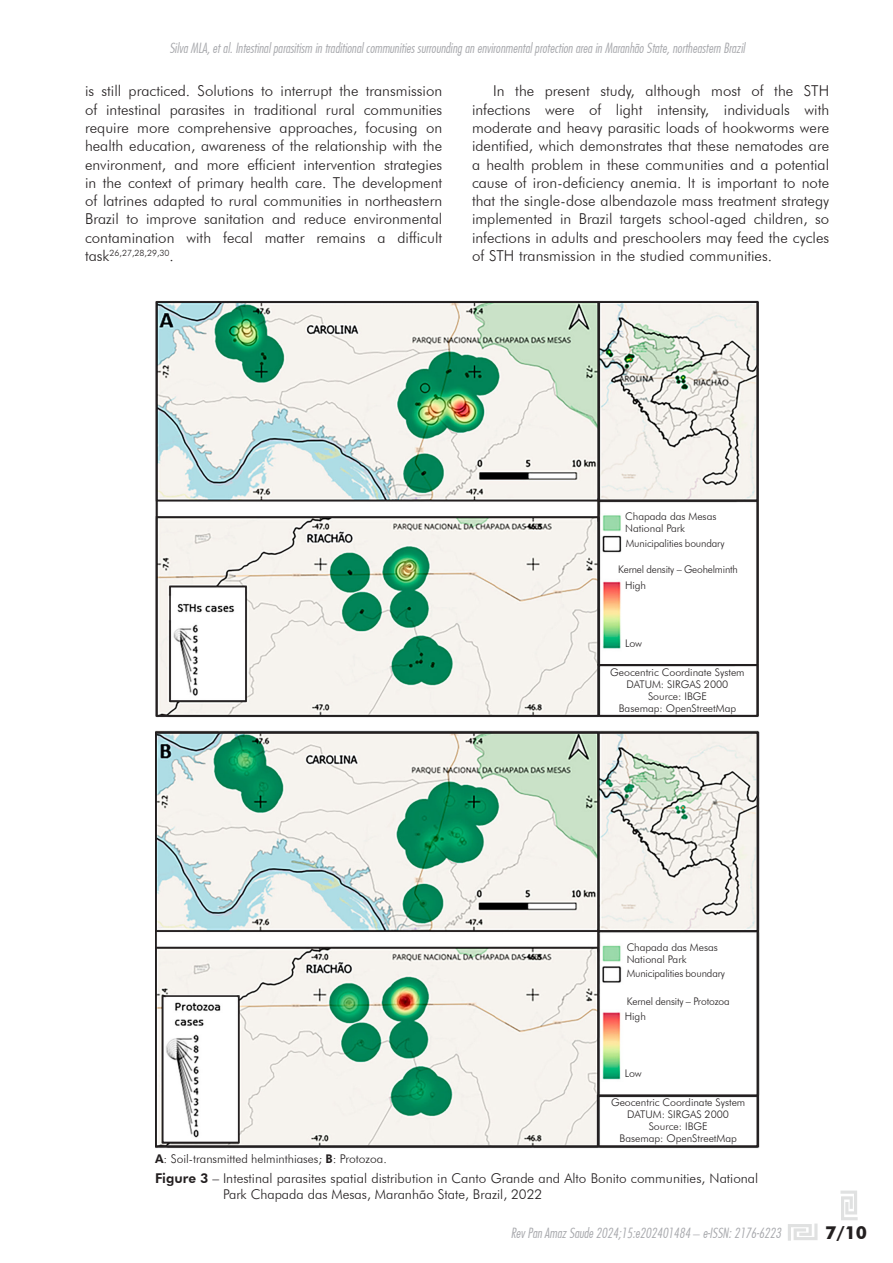
<style>
.page{position:relative;width:893px;height:1263px;background:#fff}
.page>*{position:absolute;margin:0;border:0;box-sizing:border-box;transform-origin:0 0}
.t1{font:700 18px "Futura BT";color:#231f20}
.CORPO_DO_TEXTO{font:300 15px/18.3px "Futura BT";color:#231f20;text-align:justify}
.t2{font:13.5px "Futura Lt Cn BT Italic";color:#a8a9ad}
.t3{font:300 13.5px/16.2px "Futura BT";color:#231f20}
.t4{font:300 12px "Futura BT";color:#231f20}
.CORPO_DO_TEXTO_JUSTIFICADO{font:300 10.5px "Futura BT";letter-spacing:-.005em;color:#231f20}
.CORPO_DO_TEXTO-2{font:300 8.7px "Futura BT";color:#231f20}
.s1{font-size:15px}
.s2{font-weight:800}
.s3{font-family:"Futura BT";font-weight:300}
</style>
<div class="page">
<svg style="left:788px;top:1223px;width:29px;height:18px"></svg>
<svg style="left:840px;top:1190px;width:18px;height:30px"></svg>
<img style="left:155px;top:300px;width:603px;height:418px">
<div style="left:169px;top:586px;width:78px;height:116px;border:2px solid #231f20"></div>
<div style="left:156px;top:301px;width:443px;height:200px;border:2px solid #231f20"></div>
<div style="left:156px;top:516px;width:443px;height:200px;border:2px solid #231f20"></div>
<div style="left:597px;top:500px;width:161px;height:166px;border:2px solid #231f20"></div>
<div style="left:597px;top:664px;width:161px;height:52px;border:2px solid #231f20"></div>
<div style="left:598px;top:301px;width:160px;height:200px;border:2px solid #231f20"></div>
<hr style="left:597px;top:498px;width:2px;height:24px;background:#231f20">
<img style="left:155px;top:731px;width:604px;height:417px">
<div style="left:162px;top:995px;width:78px;height:148px;border:2px solid #231f20"></div>
<div style="left:155px;top:732px;width:444px;height:200px;border:2px solid #231f20"></div>
<div style="left:155px;top:947px;width:444px;height:200px;border:2px solid #231f20"></div>
<div style="left:597px;top:930px;width:161px;height:166px;border:2px solid #231f20"></div>
<div style="left:597px;top:1094px;width:161px;height:53px;border:2px solid #231f20"></div>
<div style="left:597px;top:732px;width:161px;height:200px;border:2px solid #231f20"></div>
<hr style="left:597px;top:929px;width:2px;height:23px;background:#231f20">
<p class="t2" style="left:169px;top:40px;width:577px">Silva MLA, et al. Intestinal parasitism in traditional communities surrounding an environmental protection area in Maranhão State, northeastern Brazil</p>
<p class="CORPO_DO_TEXTO" style="left:85px;top:82px;width:359px">is still practiced. Solutions to interrupt the transmission of intestinal parasites in traditional rural communities require more comprehensive approaches, focusing on health education, awareness of the relationship with the environment, and more efficient intervention strategies in the context of primary health care. The development of latrines adapted to rural communities in northeastern Brazil to improve sanitation and reduce environmental contamination with fecal matter remains a difficult</p>
<p class="CORPO_DO_TEXTO-2" style="left:85px;top:247px;width:90px"><span class="s1">task</span>26,27,28,29,30<span class="s1">.</span></p>
<p class="CORPO_DO_TEXTO" style="left:472px;top:82px;width:359px;text-indent:21px">In the present study, although most of the STH infections were of light intensity, individuals with moderate and heavy parasitic loads of hookworms were identified, which demonstrates that these nematodes are a health problem in these communities and a potential cause of iron-deficiency anemia. It is important to note that the single-dose albendazole mass treatment strategy implemented in Brazil targets school-aged children, so infections in adults and preschoolers may feed the cycles of STH transmission in the studied communities.</p>
<p class="CORPO_DO_TEXTO_JUSTIFICADO" style="left:625px;top:510px;width:93px">Chapada das Mesas</p>
<p class="CORPO_DO_TEXTO_JUSTIFICADO" style="left:625px;top:522px;width:61px">National Park</p>
<p class="CORPO_DO_TEXTO_JUSTIFICADO" style="left:626px;top:537px;width:100px">Municipalities boundary</p>
<p class="CORPO_DO_TEXTO_JUSTIFICADO" style="left:618px;top:563px;width:121px">Kernel density – Geohelminth</p>
<p class="CORPO_DO_TEXTO_JUSTIFICADO" style="left:625px;top:579px;width:23px">High</p>
<p class="CORPO_DO_TEXTO_JUSTIFICADO" style="left:625px;top:637px;width:18px">Low</p>
<p class="CORPO_DO_TEXTO_JUSTIFICADO" style="left:610px;top:666px;width:136px">Geocentric Coordinate System</p>
<p class="CORPO_DO_TEXTO_JUSTIFICADO" style="left:627px;top:678px;width:103px">DATUM: SIRGAS 2000</p>
<p class="CORPO_DO_TEXTO_JUSTIFICADO" style="left:648px;top:690px;width:60px">Source: IBGE</p>
<p class="CORPO_DO_TEXTO_JUSTIFICADO" style="left:619px;top:702px;width:119px">Basemap: OpenStreetMap</p>
<p class="CORPO_DO_TEXTO_JUSTIFICADO" style="left:627px;top:941px;width:93px">Chapada das Mesas</p>
<p class="CORPO_DO_TEXTO_JUSTIFICADO" style="left:627px;top:953px;width:61px">National Park</p>
<p class="CORPO_DO_TEXTO_JUSTIFICADO" style="left:627px;top:967px;width:100px">Municipalities boundary</p>
<p class="CORPO_DO_TEXTO_JUSTIFICADO" style="left:627px;top:994px;width:104px">Kernel density – Protozoa</p>
<p class="CORPO_DO_TEXTO_JUSTIFICADO" style="left:625px;top:1009px;width:23px">High</p>
<p class="CORPO_DO_TEXTO_JUSTIFICADO" style="left:625px;top:1067px;width:18px">Low</p>
<p class="CORPO_DO_TEXTO_JUSTIFICADO" style="left:611px;top:1096px;width:136px">Geocentric Coordinate System</p>
<p class="CORPO_DO_TEXTO_JUSTIFICADO" style="left:627px;top:1108px;width:103px">DATUM: SIRGAS 2000</p>
<p class="CORPO_DO_TEXTO_JUSTIFICADO" style="left:649px;top:1120px;width:60px">Source: IBGE</p>
<p class="CORPO_DO_TEXTO_JUSTIFICADO" style="left:619px;top:1132px;width:119px">Basemap: OpenStreetMap</p>
<p class="t4" style="left:155px;top:1151px;width:233px"><span class="s2">A</span>: Soil-transmitted helminthiases; <span class="s2">B</span>: Protozoa.</p>
<p class="t3" style="left:223px;top:1170px;width:537px;text-indent:-68px"><span class="s2">Figure 3</span> – Intestinal parasites spatial distribution in Canto Grande and Alto Bonito communities, National<br>Park Chapada das Mesas, Maranhão State, Brazil, 2022</p>
<p class="t2" style="left:511px;top:1225px;width:272px">Rev Pan Amaz Saude 2024;15:e202401484 <span class="s3">–</span> e-ISSN: 2176-6223</p>
<p class="t1" style="left:825px;top:1221px;width:43px">7/10</p>
</div>
